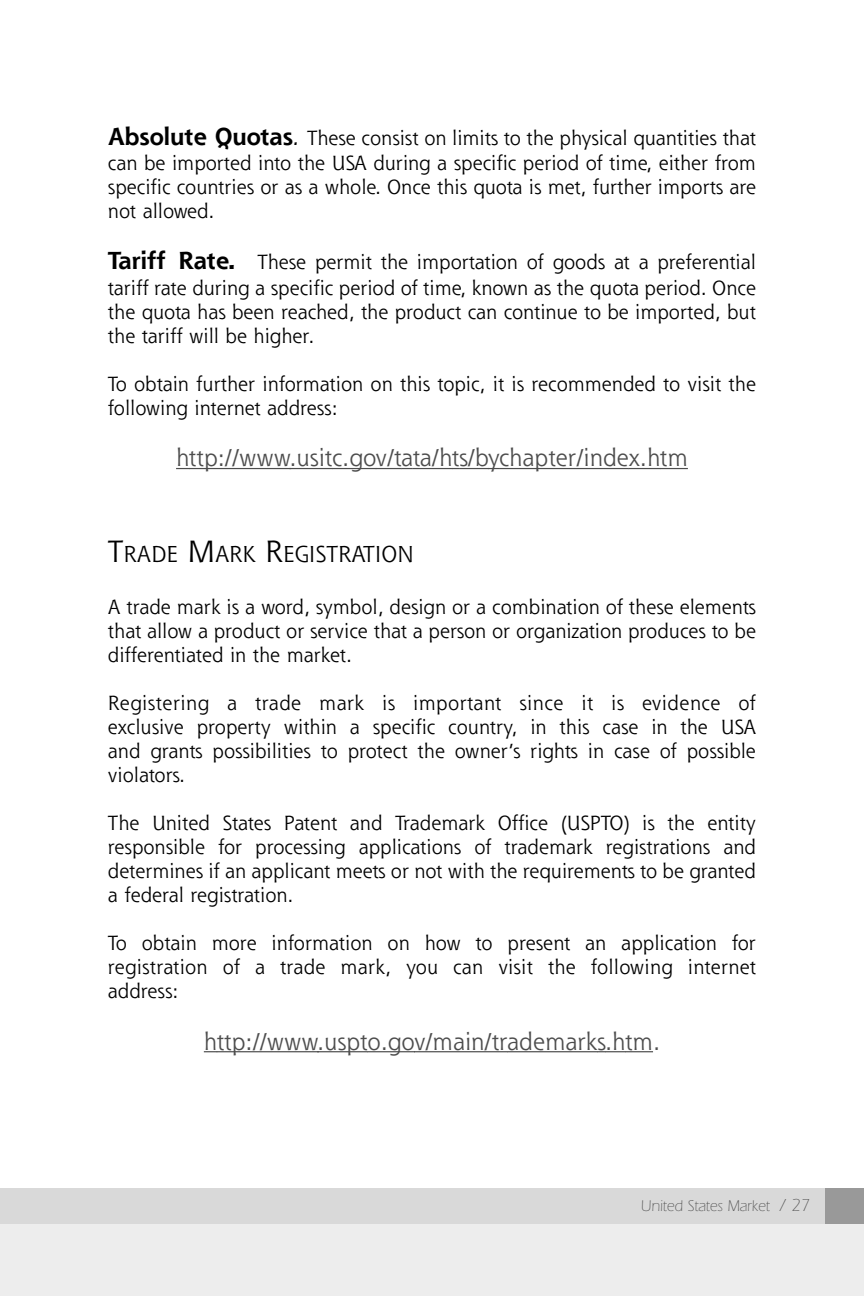
<style>
.page{position:relative;width:864px;height:1296px;background:#fff}
.page>*{position:absolute;margin:0;border:0;box-sizing:border-box;transform-origin:0 0}
.t1{font:24px "Shannon";color:#4d4d4d}
.t2{font:22.4px "Shannon";color:#000}
.t3{font:20px/24px "Shannon";color:#000;text-align:justify}
.t4{font:300 16px "Itc Eras";color:#4d4d4d;scale:.95 1}
.s1{font-weight:700;font-size:24px}
.s2{font-style:italic;font-size:24px}
.s3{font-size:30px}
.s4{font-size:18px}
</style>
<div class="page">
<div style="left:0;top:1209px;width:864px;height:87px;background:#ededed"></div>
<svg style="left:176px;top:468px;width:13px;height:1px"></svg>
<hr style="left:189px;top:468px;width:102px;height:1px;background:#4d4d4d">
<hr style="left:289px;top:468px;width:43px;height:1px;background:#4d4d4d">
<hr style="left:332px;top:468px;width:44px;height:1px;background:#4d4d4d">
<svg style="left:376px;top:468px;width:44px;height:1px"></svg>
<hr style="left:420px;top:468px;width:32px;height:1px;background:#4d4d4d">
<hr style="left:459px;top:468px;width:30px;height:1px;background:#4d4d4d">
<hr style="left:499px;top:468px;width:130px;height:1px;background:#4d4d4d">
<hr style="left:628px;top:468px;width:32px;height:1px;background:#4d4d4d">
<svg style="left:660px;top:468px;width:28px;height:1px"></svg>
<svg style="left:204px;top:1051px;width:13px;height:1px"></svg>
<hr style="left:217px;top:1051px;width:102px;height:1px;background:#4d4d4d">
<hr style="left:317px;top:1051px;width:51px;height:1px;background:#4d4d4d">
<hr style="left:367px;top:1051px;width:48px;height:1px;background:#4d4d4d">
<hr style="left:414px;top:1051px;width:94px;height:1px;background:#4d4d4d">
<hr style="left:507px;top:1051px;width:91px;height:1px;background:#4d4d4d">
<svg style="left:597px;top:1051px;width:56px;height:1px"></svg>
<div style="left:0;top:1188px;width:864px;height:36px;background:#d9d9d9"></div>
<div style="left:825px;top:1188px;width:39px;height:36px;background:#999"></div>
<p class="t3" style="left:108px;top:127px;width:650px;line-height:24.6px"><span class="s1">Absolute Quotas</span><span class="s2">.</span> These consist on limits to the physical quantities that can be imported into the USA during a specific period of time, either from specific countries or as a whole. Once this quota is met, further imports are not allowed.</p>
<p class="t3" style="left:108px;top:252px;width:650px;line-height:24.6px"><span class="s1">Tariff Rate.</span> These permit the importation of goods at a preferential tariff rate during a specific period of time, known as the quota period. Once the quota has been reached, the product can continue to be imported, but the tariff will be higher.</p>
<p class="t3" style="left:108px;top:374px;width:650px">To obtain further information on this topic, it is recommended to visit the following internet address:</p>
<p class="t1" style="left:176px;top:448px;width:513px">http://www.usitc.gov/tata/hts/bychapter/index.htm</p>
<p class="t2" style="left:108px;top:545px;width:308px"><span class="s3">T</span>RADE <span class="s3">M</span>ARK <span class="s3">R</span>EGISTRATION</p>
<p class="t3" style="left:108px;top:597px;width:650px">A trade mark is a word, symbol, design or a combination of these elements that allow a product or service that a person or organization produces to be differentiated in the market.</p>
<p class="t3" style="left:108px;top:693px;width:650px">Registering a trade mark is important since it is evidence of exclusive property within a specific country, in this case in the USA and grants possibilities to protect the owner’s rights in case of possible violators.</p>
<p class="t3" style="left:108px;top:813px;width:650px">The United States Patent and Trademark Office (USPTO) is the entity responsible for processing applications of trademark registrations and determines if an applicant meets or not with the requirements to be granted a federal registration.</p>
<p class="t3" style="left:108px;top:933px;width:649px">To obtain more information on how to present an application for registration of a trade mark, you can visit the following internet address:</p>
<p class="t1" style="left:204px;top:1031px;width:458px">http://www.uspto.gov/main/trademarks.htm.</p>
<p class="t4" style="left:641px;top:1201px;width:179px">United States Market <span class="s4">/ 27</span></p>
</div>
